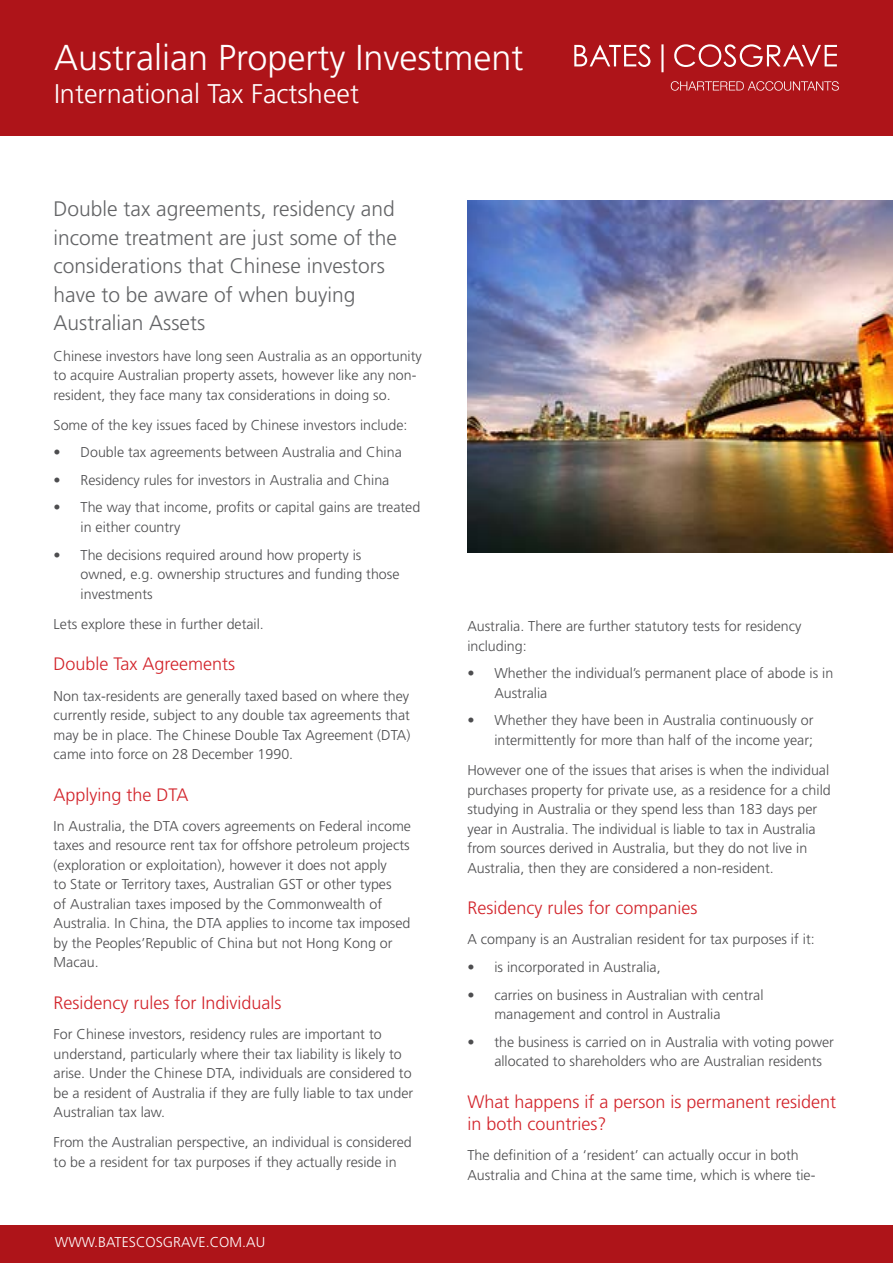
<style>
.page{position:relative;width:893px;height:1263px;background:#fff}
.page>*{position:absolute;margin:0;border:0;box-sizing:border-box;transform-origin:0 0}
.t1{font:300 36px "Frutiger LT Std";color:#fff}
.t2{font:300 27px "Frutiger LT Std";color:#fff}
.t3{font:300 21px/28.5px "Frutiger";color:#636466}
.t4{font:300 18px/22.5px "Frutiger";color:#d2232a}
.t5{font:300 14.25px/19.5px "Frutiger";color:#4d4d4f}
.t6{font:300 14.25px "Frutiger";color:#fff}
</style>
<div class="page">
<div style="left:0;top:1226px;width:893px;height:37px;background:#ae1419"></div>
<div style="left:0;top:0;width:893px;height:135px;background:#ae1419"></div>
<svg style="left:671px;top:81px;width:168px;height:10px"></svg>
<svg style="left:574px;top:44px;width:263px;height:28px"></svg>
<img style="left:467px;top:201px;width:425px;height:351px">
<h1 class="t1" style="left:54px;top:37px;width:471px">Australian Property Investment</h1>
<h2 class="t2" style="left:54px;top:78px;width:306px">International Tax Factsheet</h2>
<h3 class="t3" style="left:54px;top:195px;width:345px">Double tax agreements, residency and income treatment are just some of the considerations that Chinese investors have to be aware of when buying<br>Australian Assets</h3>
<p class="t5" style="left:54px;top:346px;width:370px">Chinese investors have long seen Australia as an opportunity to acquire Australian property assets, however like any non&shy;resident, they face many tax considerations in doing so.</p>
<p class="t5" style="left:54px;top:415px;width:355px">Some of the key issues faced by Chinese investors include:</p>
<p class="t5" style="left:54px;top:443px;width:350px">• Double tax agreements between Australia and China</p>
<p class="t5" style="left:54px;top:470px;width:337px">• Residency rules for investors in Australia and China</p>
<p class="t5" style="left:81px;top:498px;width:341px;text-indent:-27px">• The way that income, profits or capital gains are treated in either country</p>
<p class="t5" style="left:81px;top:545px;width:320px;text-indent:-27px">• The decisions required around how property is owned, e.g. ownership structures and funding those investments</p>
<p class="t5" style="left:54px;top:614px;width:212px">Lets explore these in further detail.</p>
<p class="t4" style="left:54px;top:653px;width:183px">Double Tax Agreements</p>
<p class="t5" style="left:54px;top:686px;width:358px;text-align:justify">Non tax-residents are generally taxed based on where they currently reside, subject to any double tax agreements that may be in place. The Chinese Double Tax Agreement (DTA) came into force on 28 December 1990.</p>
<p class="t4" style="left:54px;top:783px;width:136px">Applying the DTA</p>
<p class="t5" style="left:54px;top:816px;width:359px">In Australia, the DTA covers agreements on Federal income taxes and resource rent tax for offshore petroleum projects (exploration or exploitation), however it does not apply<br>to State or Territory taxes, Australian GST or other types<br>of Australian taxes imposed by the Commonwealth of Australia. In China, the DTA applies to income tax imposed by the Peoples’Republic of China but not Hong Kong or Macau.</p>
<p class="t4" style="left:54px;top:992px;width:230px">Residency rules for Individuals</p>
<p class="t5" style="left:54px;top:1024px;width:361px">For Chinese investors, residency rules are important to understand, particularly where their tax liability is likely to arise. Under the Chinese DTA, individuals are considered to be a resident of Australia if they are fully liable to tax under Australian tax law.</p>
<p class="t5" style="left:54px;top:1133px;width:360px">From the Australian perspective, an individual is considered to be a resident for tax purposes if they actually reside in</p>
<p class="t6" style="left:55px;top:1234px;width:212px">WWW.BATESCOSGRAVE.COM.AU</p>
<p class="t5" style="left:467px;top:617px;width:336px">Australia. There are further statutory tests for residency including:</p>
<p class="t5" style="left:494px;top:664px;width:340px;text-indent:-27px">• Whether the individual’s permanent place of abode is in<br>Australia</p>
<p class="t5" style="left:467px;top:711px;width:348px;text-align:right">• Whether they have been in Australia continuously or intermittently for more than half of the income year;</p>
<p class="t5" style="left:467px;top:761px;width:365px">However one of the issues that arises is when the individual purchases property for private use, as a residence for a child studying in Australia or they spend less than 183 days per year in Australia. The individual is liable to tax in Australia from sources derived in Australia, but they do not live in Australia, then they are considered a non-resident.</p>
<p class="t4" style="left:467px;top:897px;width:232px">Residency rules for companies</p>
<p class="t5" style="left:467px;top:930px;width:349px">A company is an Australian resident for tax purposes if it:</p>
<p class="t5" style="left:467px;top:957px;width:195px">• is incorporated in Australia,</p>
<p class="t5" style="left:494px;top:985px;width:271px;text-indent:-27px">• carries on business in Australian with central management and control in Australia</p>
<p class="t5" style="left:494px;top:1032px;width:341px;text-indent:-27px">• the business is carried on in Australia with voting power allocated to shareholders who are Australian residents</p>
<p class="t4" style="left:467px;top:1090px;width:370px">What happens if a person is permanent resident in both countries?</p>
<p class="t5" style="left:467px;top:1146px;width:350px">The definition of a ‘resident’ can actually occur in both<br>Australia and China at the same time, which is where tie-</p>
</div>
